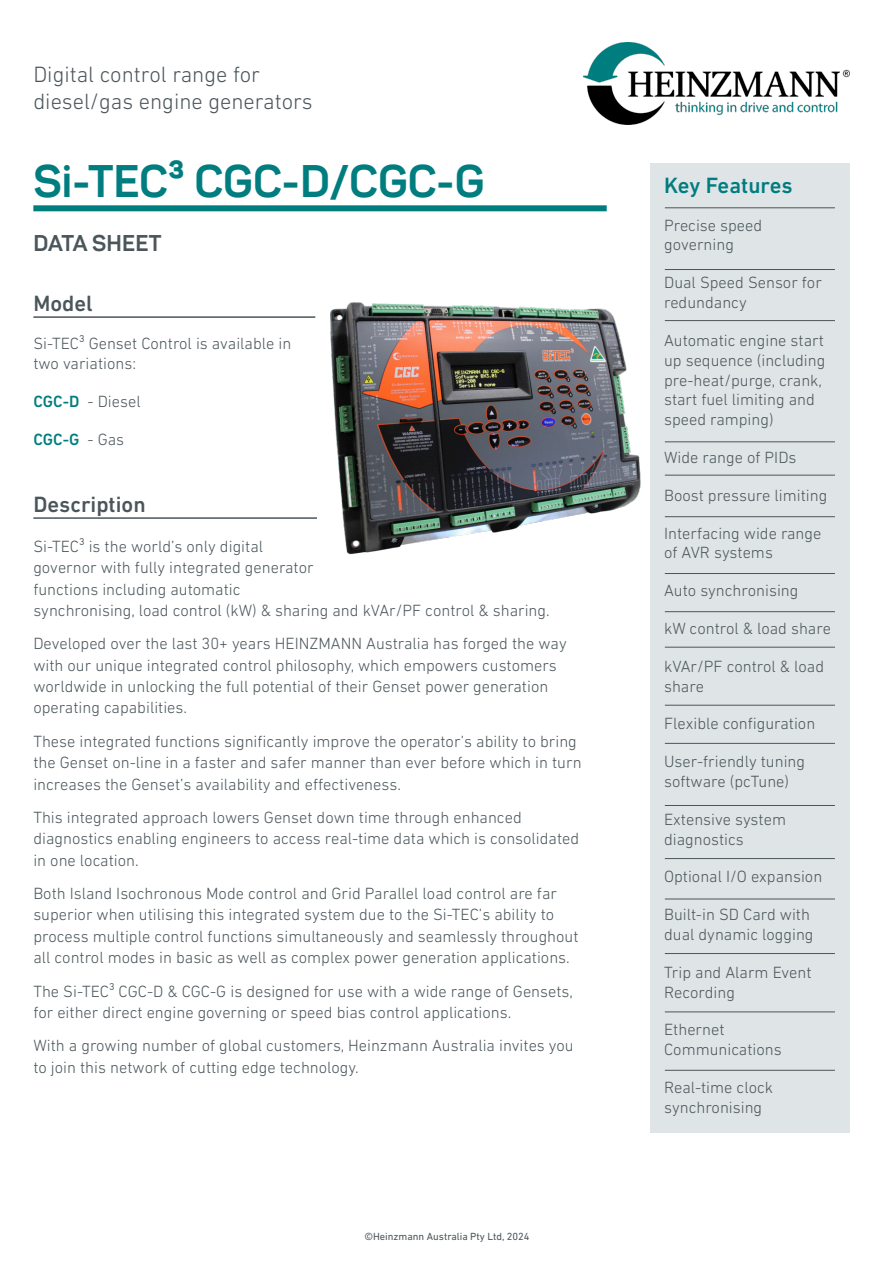
<style>
.page{position:relative;width:893px;height:1263px;background:#fff}
.page>*{position:absolute;margin:0;border:0;box-sizing:border-box;transform-origin:0 0}
.t1{font:700 45px "Sahar";color:#007d7f}
.t2{font:300 22.5px "DIN Next LT Pro";color:#4b565b}
.t3{font:500 22.5px "DIN Next LT Pro";color:#4b565b}
.t4{font:500 22.5px "DIN Next LT Pro";color:#007d7f}
.t5{font:700 22.5px "Sahar";letter-spacing:.01em;color:#4b565b}
.t6{font:300 16.5px "DIN Next LT Pro";color:#4b565b}
.t7{font:500 16.5px "DIN Next LT Pro";color:#007d7f}
.t8{font:10.5px "DIN Next LT Pro";color:#4b565b}
</style>
<div class="page">
<img style="left:583px;top:43px;width:266px;height:81px">
<div style="left:33px;top:205px;width:574px;height:6px;background:#007d7f"></div>
<hr style="left:33px;top:316px;width:282px;height:2px;background:#4b565b">
<hr style="left:33px;top:517px;width:527px;height:2px;background:#4b565b">
<div style="left:650px;top:163px;width:199px;height:970px;background:#dfe4e7"></div>
<hr style="left:665px;top:207px;width:170px;height:1px;background:#4b565b">
<hr style="left:665px;top:320px;width:170px;height:1px;background:#4b565b">
<hr style="left:665px;top:475px;width:170px;height:1px;background:#4b565b">
<hr style="left:665px;top:269px;width:170px;height:1px;background:#4b565b">
<hr style="left:665px;top:441px;width:170px;height:1px;background:#4b565b">
<hr style="left:665px;top:573px;width:170px;height:1px;background:#4b565b">
<hr style="left:665px;top:516px;width:170px;height:1px;background:#4b565b">
<hr style="left:665px;top:611px;width:170px;height:1px;background:#4b565b">
<hr style="left:665px;top:647px;width:170px;height:1px;background:#4b565b">
<hr style="left:665px;top:705px;width:170px;height:1px;background:#4b565b">
<hr style="left:665px;top:743px;width:170px;height:1px;background:#4b565b">
<hr style="left:665px;top:805px;width:170px;height:1px;background:#4b565b">
<hr style="left:665px;top:858px;width:170px;height:1px;background:#4b565b">
<hr style="left:665px;top:899px;width:170px;height:1px;background:#4b565b">
<hr style="left:665px;top:953px;width:170px;height:1px;background:#4b565b">
<hr style="left:665px;top:1011px;width:170px;height:1px;background:#4b565b">
<hr style="left:665px;top:1070px;width:170px;height:1px;background:#4b565b">
<img style="left:317px;top:302px;width:324px;height:253px">
<p class="t2" style="left:33px;top:65px;width:228px">Digital control range for</p>
<p class="t2" style="left:33px;top:92px;width:281px">diesel/gas engine generators</p>
<p class="t1" style="left:33px;top:163px;width:453px">Si-TEC³ CGC-D/CGC-G</p>
<p class="t5" style="left:33px;top:235px;width:130px">DATA SHEET</p>
<p class="t3" style="left:33px;top:295px;width:61px">Model</p>
<p class="t6" style="left:33px;top:337px;width:259px">Si-TEC³ Genset Control is available in</p>
<p class="t6" style="left:33px;top:357px;width:104px">two variations:</p>
<p class="t7" style="left:33px;top:394px;width:47px">CGC-D</p>
<p class="t6" style="left:87px;top:394px;width:55px">- Diesel</p>
<p class="t7" style="left:33px;top:432px;width:48px">CGC-G</p>
<p class="t6" style="left:87px;top:432px;width:38px">- Gas</p>
<p class="t3" style="left:33px;top:496px;width:114px">Description</p>
<p class="t6" style="left:33px;top:539px;width:231px">Si-TEC³ is the world’s only digital</p>
<p class="t6" style="left:33px;top:561px;width:282px">governor with fully integrated generator</p>
<p class="t6" style="left:33px;top:582px;width:209px">functions including automatic</p>
<p class="t6" style="left:33px;top:603px;width:518px">synchronising, load control (kW) &amp; sharing and kVAr/PF control &amp; sharing.</p>
<p class="t6" style="left:33px;top:637px;width:535px">Developed over the last 30+ years HEINZMANN Australia has forged the way</p>
<p class="t6" style="left:33px;top:658px;width:525px">with our unique integrated control philosophy, which empowers customers</p>
<p class="t6" style="left:33px;top:680px;width:516px">worldwide in unlocking the full potential of their Genset power generation</p>
<p class="t6" style="left:33px;top:701px;width:155px">operating capabilities.</p>
<p class="t6" style="left:33px;top:734px;width:545px">These integrated functions significantly improve the operator’s ability to bring</p>
<p class="t6" style="left:33px;top:756px;width:550px">the Genset on-line in a faster and safer manner than ever before which in turn</p>
<p class="t6" style="left:33px;top:777px;width:369px">increases the Genset’s availability and effectiveness.</p>
<p class="t6" style="left:33px;top:810px;width:490px">This integrated approach lowers Genset down time through enhanced</p>
<p class="t6" style="left:33px;top:832px;width:547px">diagnostics enabling engineers to access real-time data which is consolidated</p>
<p class="t6" style="left:33px;top:853px;width:107px">in one location.</p>
<p class="t6" style="left:33px;top:887px;width:525px">Both Island Isochronous Mode control and Grid Parallel load control are far</p>
<p class="t6" style="left:33px;top:908px;width:522px">superior when utilising this integrated system due to the Si-TEC’s ability to</p>
<p class="t6" style="left:33px;top:929px;width:547px">process multiple control functions simultaneously and seamlessly throughout</p>
<p class="t6" style="left:33px;top:951px;width:538px">all control modes in basic as well as complex power generation applications.</p>
<p class="t6" style="left:33px;top:984px;width:541px">The Si-TEC³ CGC-D &amp; CGC-G is designed for use with a wide range of Gensets,</p>
<p class="t6" style="left:33px;top:1005px;width:479px">for either direct engine governing or speed bias control applications.</p>
<p class="t6" style="left:33px;top:1039px;width:542px">With a growing number of global customers, Heinzmann Australia invites you</p>
<p class="t6" style="left:33px;top:1060px;width:327px">to join this network of cutting edge technology.</p>
<p class="t8" style="left:364px;top:1232px;width:167px">©Heinzmann Australia Pty Ltd, 2024</p>
<p class="t4" style="left:664px;top:176px;width:130px">Key Features</p>
<p class="t6" style="left:664px;top:218px;width:100px">Precise speed</p>
<p class="t6" style="left:664px;top:238px;width:71px">governing</p>
<p class="t6" style="left:664px;top:276px;width:159px">Dual Speed Sensor for</p>
<p class="t6" style="left:664px;top:296px;width:84px">redundancy</p>
<p class="t6" style="left:664px;top:333px;width:161px">Automatic engine start</p>
<p class="t6" style="left:664px;top:353px;width:163px">up sequence (including</p>
<p class="t6" style="left:664px;top:373px;width:159px">pre-heat/purge, crank,</p>
<p class="t6" style="left:664px;top:393px;width:152px">start fuel limiting and</p>
<p class="t6" style="left:664px;top:413px;width:111px">speed ramping)</p>
<p class="t6" style="left:664px;top:450px;width:134px">Wide range of PIDs</p>
<p class="t6" style="left:664px;top:488px;width:165px">Boost pressure limiting</p>
<p class="t6" style="left:664px;top:526px;width:159px">Interfacing wide range</p>
<p class="t6" style="left:664px;top:546px;width:110px">of AVR systems</p>
<p class="t6" style="left:664px;top:584px;width:136px">Auto synchronising</p>
<p class="t6" style="left:664px;top:621px;width:168px">kW control &amp; load share</p>
<p class="t6" style="left:664px;top:659px;width:162px">kVAr/PF control &amp; load</p>
<p class="t6" style="left:664px;top:679px;width:41px">share</p>
<p class="t6" style="left:664px;top:717px;width:153px">Flexible configuration</p>
<p class="t6" style="left:664px;top:755px;width:143px">User-friendly tuning</p>
<p class="t6" style="left:664px;top:774px;width:127px">software (pcTune)</p>
<p class="t6" style="left:664px;top:812px;width:123px">Extensive system</p>
<p class="t6" style="left:664px;top:832px;width:81px">diagnostics</p>
<p class="t6" style="left:664px;top:870px;width:160px">Optional I/O expansion</p>
<p class="t6" style="left:664px;top:908px;width:147px">Built-in SD Card with</p>
<p class="t6" style="left:664px;top:927px;width:151px">dual dynamic logging</p>
<p class="t6" style="left:664px;top:965px;width:149px">Trip and Alarm Event</p>
<p class="t6" style="left:664px;top:985px;width:72px">Recording</p>
<p class="t6" style="left:664px;top:1023px;width:62px">Ethernet</p>
<p class="t6" style="left:664px;top:1043px;width:119px">Communications</p>
<p class="t6" style="left:664px;top:1080px;width:110px">Real-time clock</p>
<p class="t6" style="left:664px;top:1100px;width:100px">synchronising</p>
</div>
